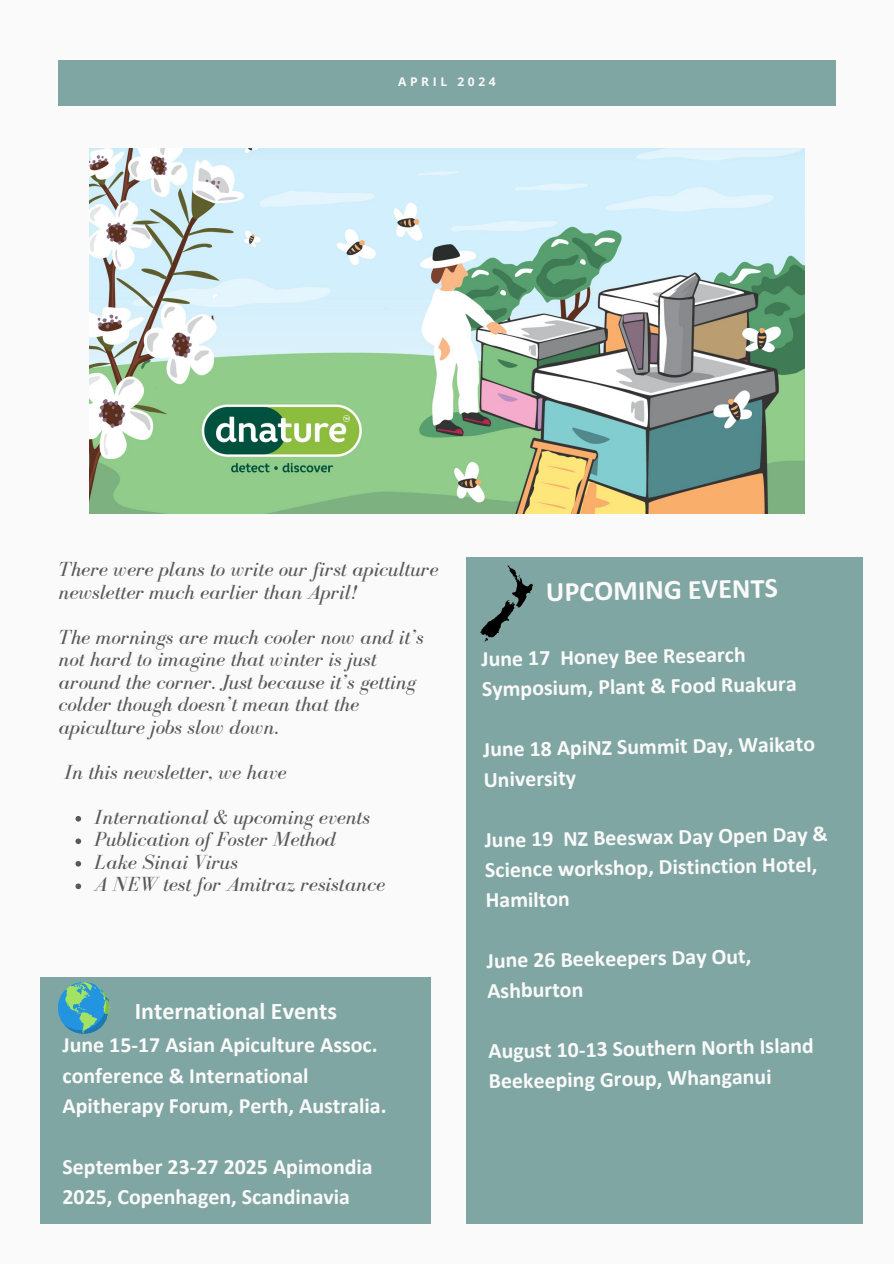
<style>
.page{position:relative;width:894px;height:1264px;background:#fff}
.page>*{position:absolute;margin:0;border:0;box-sizing:border-box;transform-origin:0 0}
.t1{font:700 28.05px "Calibri";color:#fafafa}
.t2{font:700 24px "Calibri";color:#fafafa}
.t3{font:700 21.9px/30.2px "Calibri";color:#fafafa}
.t4{font:italic 21px/22.5px "Bodoni FLF";color:#595959}
.t5{font:700 12px "Open Sans";letter-spacing:.3em;color:#fafafa}
</style>
<div class="page">
<div style="left:0;top:0;width:893px;height:1263px;background:#fafafa"></div>
<div style="left:59px;top:60px;width:776px;height:45px;background:#80a6a3"></div>
<div style="left:466px;top:557px;width:396px;height:666px;background:#80a6a3"></div>
<img style="left:89px;top:148px;width:715px;height:365px">
<div style="left:41px;top:977px;width:390px;height:246px;background:#80a6a3"></div>
<div style="left:58px;top:982px;width:52px;height:51px;background:#2394e0;border-radius:50%"></div>
<svg style="left:64px;top:982px;width:46px;height:51px"></svg>
<svg style="left:480px;top:565px;width:53px;height:76px"></svg>
<svg style="left:75px;top:816px;width:6px;height:5px"></svg>
<svg style="left:75px;top:838px;width:6px;height:6px"></svg>
<svg style="left:75px;top:861px;width:6px;height:5px"></svg>
<svg style="left:75px;top:883px;width:6px;height:6px"></svg>
<p class="t5" style="left:398px;top:73px;width:99px">APRIL 2024</p>
<p class="t4" style="left:59px;top:558px;width:381px">There were plans to write our first apiculture newsletter much earlier than April!</p>
<p class="t4" style="left:59px;top:625px;width:366px">The mornings are much cooler now and it’s not hard to imagine that winter is just around the corner. Just because it’s getting colder though doesn’t mean that the apiculture jobs slow down.</p>
<h2 class="t4" style="left:64px;top:760px;width:224px">In this newsletter, we have</h2>
<h2 class="t4" style="left:94px;top:805px;width:277px">International &amp; upcoming events</h2>
<h2 class="t4" style="left:94px;top:828px;width:243px">Publication of Foster Method</h2>
<p class="t4" style="left:94px;top:850px;width:145px">Lake Sinai Virus</p>
<h1 class="t4" style="left:94px;top:873px;width:292px">A NEW test for Amitraz resistance</h1>
<h2 class="t2" style="left:135px;top:1000px;width:203px">International Events</h2>
<h2 class="t3" style="left:62px;top:1031px;width:325px">June 15-17 Asian Apiculture Assoc. conference &amp; International<br>Apitherapy Forum, Perth, Australia.</h2>
<h2 class="t3" style="left:62px;top:1153px;width:311px">September 23-27 2025 Apimondia<br>2025, Copenhagen, Scandinavia</h2>
<h3 class="t1" style="left:546px;top:580px;width:233px;rotate:-1deg">UPCOMING EVENTS</h3>
<h3 class="t3" style="left:481px;top:645px;width:316px;rotate:-1deg">June 17 Honey Bee Research<br>Symposium, Plant &amp; Food Ruakura</h3>
<h3 class="t3" style="left:482px;top:736px;width:333px;rotate:-1deg">June 18 ApiNZ Summit Day, Waikato<br>University</h3>
<p class="t3" style="left:484px;top:826px;width:345px;rotate:-1deg">June 19 NZ Beeswax Day Open Day &amp;<br>Science workshop, Distinction Hotel,<br>Hamilton</p>
<p class="t3" style="left:486px;top:947px;width:266px;rotate:-1deg">June 26 Beekeepers Day Out,<br>Ashburton</p>
<p class="t3" style="left:488px;top:1037px;width:327px;rotate:-1deg">August 10-13 Southern North Island<br>Beekeeping Group, Whanganui</p>
</div>
